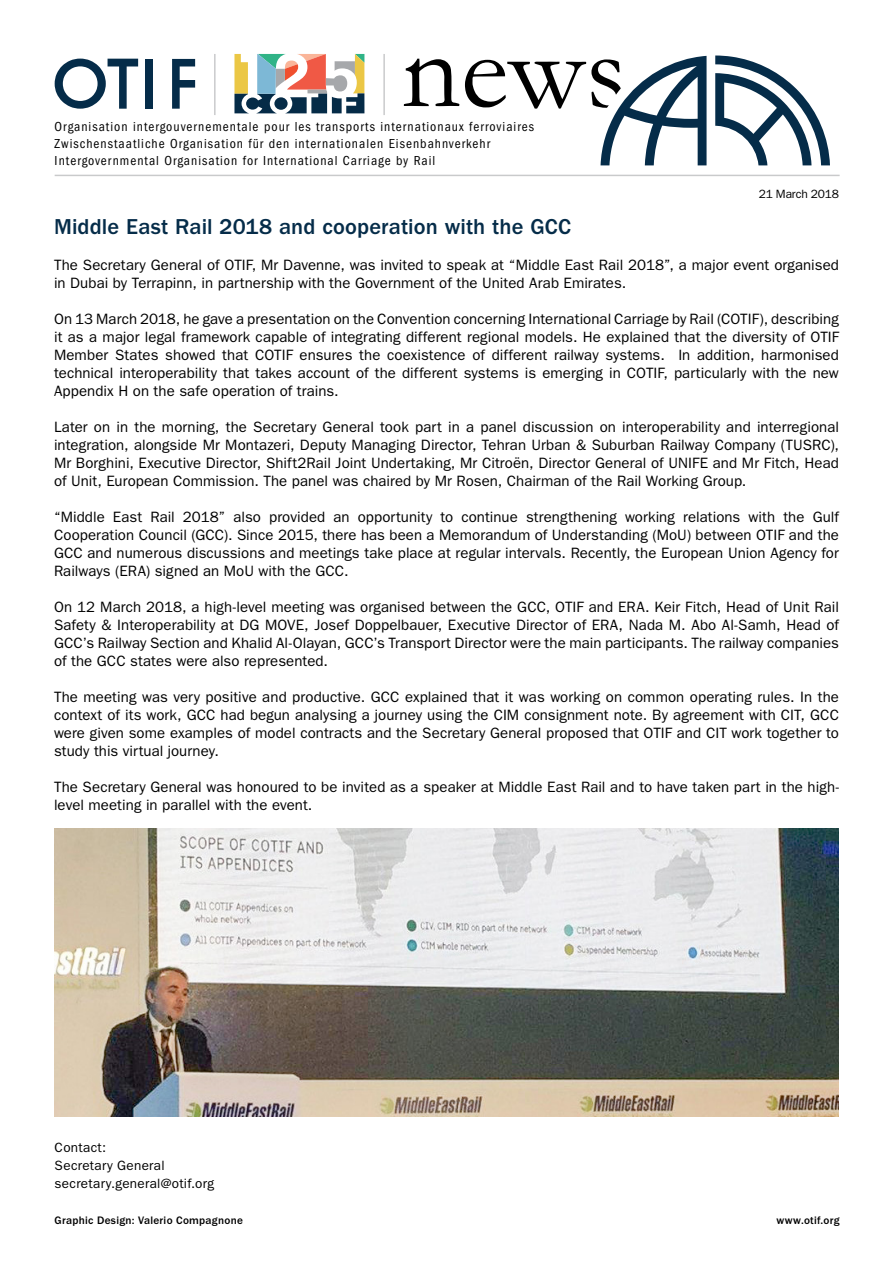
<style>
.page{position:relative;width:893px;height:1263px;background:#fff}
.page>*{position:absolute;margin:0;border:0;box-sizing:border-box;transform-origin:0 0}
.t1{font:500 22.35px "ITC Franklin Gothic Std";letter-spacing:.005em;color:#052c49}
.t2{font:15px/18px "ITC Franklin Gothic Std";letter-spacing:.005em;color:#000;text-align:justify}
.t3{font:condensed 13.5px/17px "ITC Franklin Gothic Std";letter-spacing:.075em;color:#000}
.t4{font:13.5px/18px "ITC Franklin Gothic Std";letter-spacing:.02em;color:#000}
.t5{font:12px "ITC Franklin Gothic Std";letter-spacing:-.015em;color:#000}
.t6{font:500 11.25px "ITC Franklin Gothic Std";letter-spacing:.025em;color:#000}
</style>
<div class="page">
<svg style="left:55px;top:59px;width:83px;height:50px"></svg>
<div style="left:146px;top:59px;width:7px;height:50px;background:#052c49"></div>
<svg style="left:172px;top:59px;width:23px;height:50px"></svg>
<svg style="left:404px;top:59px;width:55px;height:47px"></svg>
<hr style="left:55px;top:175px;width:785px;height:1px;background:#939598">
<svg style="left:715px;top:56px;width:115px;height:109px"></svg>
<svg style="left:234px;top:54px;width:130px;height:59px"></svg>
<hr style="left:214px;top:54px;width:2px;height:61px;background:#939598">
<hr style="left:383px;top:54px;width:2px;height:61px;background:#939598">
<svg style="left:465px;top:56px;width:241px;height:109px"></svg>
<img style="left:54px;top:828px;width:785px;height:288px">
<p class="t3" style="left:55px;top:118px;width:481px">Organisation intergouvernementale pour les transports internationaux ferroviaires<br>Zwischenstaatliche Organisation für den internationalen Eisenbahnverkehr<br>Intergovernmental Organisation for International Carriage by Rail</p>
<p class="t5" style="left:759px;top:187px;width:82px">21 March 2018</p>
<h1 class="t1" style="left:54px;top:214px;width:518px">Middle East Rail 2018 and cooperation with the GCC</h1>
<p class="t2" style="left:54px;top:256px;width:786px">The Secretary General of OTIF, Mr Davenne, was invited to speak at “Middle East Rail 2018”, a major event organised in Dubai by Terrapinn, in partnership with the Government of the United Arab Emirates.</p>
<p class="t2" style="left:54px;top:310px;width:787px">On 13 March 2018, he gave a presentation on the Convention concerning International Carriage by Rail (COTIF), describing it as a major legal framework capable of integrating different regional models. He explained that the diversity of OTIF Member States showed that COTIF ensures the coexistence of different railway systems. In addition, harmonised technical interoperability that takes account of the different systems is emerging in COTIF, particularly with the new Appendix H on the safe operation of trains.</p>
<p class="t2" style="left:54px;top:418px;width:786px">Later on in the morning, the Secretary General took part in a panel discussion on interoperability and interregional integration, alongside Mr Montazeri, Deputy Managing Director, Tehran Urban &amp; Suburban Railway Company (TUSRC), Mr Borghini, Executive Director, Shift2Rail Joint Undertaking, Mr Citroën, Director General of UNIFE and Mr Fitch, Head of Unit, European Commission. The panel was chaired by Mr Rosen, Chairman of the Rail Working Group.</p>
<p class="t2" style="left:54px;top:508px;width:787px">“Middle East Rail 2018” also provided an opportunity to continue strengthening working relations with the Gulf Cooperation Council (GCC). Since 2015, there has been a Memorandum of Understanding (MoU) between OTIF and the GCC and numerous discussions and meetings take place at regular intervals. Recently, the European Union Agency for Railways (ERA) signed an MoU with the GCC.</p>
<p class="t2" style="left:54px;top:598px;width:786px">On 12 March 2018, a high-level meeting was organised between the GCC, OTIF and ERA. Keir Fitch, Head of Unit Rail Safety &amp; Interoperability at DG MOVE, Josef Doppelbauer, Executive Director of ERA, Nada M. Abo Al-Samh, Head of GCC’s Railway Section and Khalid Al-Olayan, GCC’s Transport Director were the main participants. The railway companies of the GCC states were also represented.</p>
<p class="t2" style="left:54px;top:688px;width:787px">The meeting was very positive and productive. GCC explained that it was working on common operating rules. In the context of its work, GCC had begun analysing a journey using the CIM consignment note. By agreement with CIT, GCC were given some examples of model contracts and the Secretary General proposed that OTIF and CIT work together to study this virtual journey.</p>
<p class="t2" style="left:54px;top:778px;width:786px">The Secretary General was honoured to be invited as a speaker at Middle East Rail and to have taken part in the high&shy;level meeting in parallel with the event.</p>
<p class="t4" style="left:55px;top:1139px;width:161px">Contact:<br>Secretary General secretary.general@otif.org</p>
<p class="t6" style="left:55px;top:1214px;width:190px">Graphic Design: Valerio Compagnone</p>
<p class="t6" style="left:776px;top:1214px;width:65px">www.otif.org</p>
</div>
